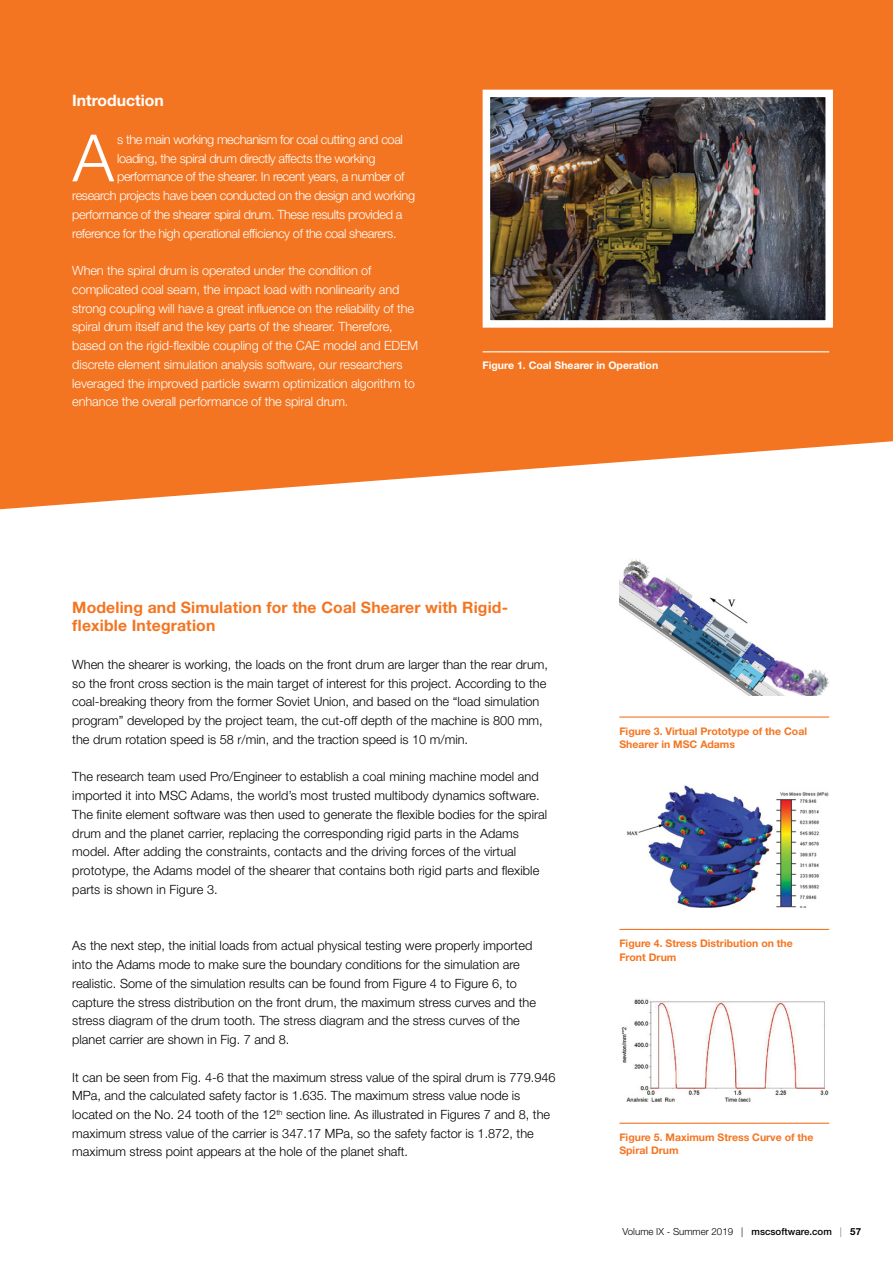
<style>
.page{position:relative;width:893px;height:1263px;background:#fff}
.page>*{position:absolute;margin:0;border:0;box-sizing:border-box;transform-origin:0 0}
.t1{font:300 65.25px "Helvetica Neue LT Std";color:#fff}
.t2{font:700 15.75px/18.8px "Helvetica Neue LT Std";letter-spacing:.01em;color:#f47521}
.t3{font:700 15.75px "Helvetica Neue LT Std";color:#fff}
.t4{font:300 12.75px/18.8px "Helvetica Neue LT Std";color:#000}
.t5{font:300 12.75px/18.8px "Helvetica Neue LT Std";letter-spacing:-.01em;color:#fff}
.t6{font:300 12.75px "Helvetica Neue LT Std";letter-spacing:-.03em;color:#fff}
.t7{font:700 10.5px/13.5px "Helvetica Neue LT Std";color:#f47521}
.t8{font:700 10.5px "Helvetica Neue LT Std";color:#fff}
.t9{font:300 9.75px "Helvetica Neue LT Std";color:#000}
.s1{font-weight:500}
.s2{color:#6d6e71}
.s3{font-weight:700}
</style>
<div class="page">
<svg style="left:0;top:0;width:893px;height:509px;background:#f48033"></svg>
<img style="left:492px;top:99px;width:332px;height:220px">
<div style="left:483px;top:90px;width:350px;height:238px;border:8px solid #fff"></div>
<hr style="left:483px;top:351px;width:346px;height:1px;background:#fff">
<img style="left:619px;top:559px;width:210px;height:136px">
<hr style="left:619px;top:716px;width:210px;height:2px;background:#f47521">
<img style="left:626px;top:785px;width:203px;height:122px">
<hr style="left:619px;top:929px;width:210px;height:1px;background:#f47521">
<img style="left:621px;top:999px;width:208px;height:102px">
<hr style="left:619px;top:1123px;width:210px;height:1px;background:#f47521">
<p class="t3" style="left:72px;top:91px;width:93px">Introduction</p>
<h1 class="t1" style="left:73px;top:118px;width:43px">A</h1>
<p class="t6" style="left:117px;top:131px;width:287px">s the main working mechanism for coal cutting and coal</p>
<p class="t6" style="left:117px;top:150px;width:260px">loading, the spiral drum directly affects the working</p>
<p class="t6" style="left:117px;top:169px;width:289px">performance of the shearer. In recent years, a number of</p>
<p class="t6" style="left:72px;top:188px;width:344px">research projects have been conducted on the design and working</p>
<p class="t6" style="left:72px;top:206px;width:332px">performance of the shearer spiral drum. These results provided a</p>
<p class="t6" style="left:72px;top:225px;width:326px">reference for the high operational efficiency of the coal shearers.</p>
<p class="t5" style="left:72px;top:261px;width:347px">When the spiral drum is operated under the condition of complicated coal seam, the impact load with nonlinearity and strong coupling will have a great influence on the reliability of the spiral drum itself and the key parts of the shearer. Therefore, based on the rigid-flexible coupling of the CAE model and EDEM discrete element simulation analysis software, our researchers leveraged the improved particle swarm optimization algorithm to enhance the overall performance of the spiral drum.</p>
<p class="t8" style="left:483px;top:359px;width:177px">Figure 1. Coal Shearer in Operation</p>
<p class="t2" style="left:72px;top:597px;width:437px">Modeling and Simulation for the Coal Shearer with Rigid&shy;flexible Integration</p>
<p class="t4" style="left:72px;top:655px;width:477px">When the shearer is working, the loads on the front drum are larger than the rear drum, so the front cross section is the main target of interest for this project. According to the coal-breaking theory from the former Soviet Union, and based on the “load simulation program” developed by the project team, the cut-off depth of the machine is 800 mm, the drum rotation speed is 58 r/min, and the traction speed is 10 m/min.</p>
<p class="t4" style="left:72px;top:767px;width:476px">The research team used Pro/Engineer to establish a coal mining machine model and imported it into MSC Adams, the world’s most trusted multibody dynamics software.<br>The finite element software was then used to generate the flexible bodies for the spiral drum and the planet carrier, replacing the corresponding rigid parts in the Adams model. After adding the constraints, contacts and the driving forces of the virtual prototype, the Adams model of the shearer that contains both rigid parts and flexible parts is shown in Figure 3.</p>
<p class="t4" style="left:72px;top:936px;width:465px">As the next step, the initial loads from actual physical testing were properly imported into the Adams mode to make sure the boundary conditions for the simulation are realistic. Some of the simulation results can be found from Figure 4 to Figure 6, to capture the stress distribution on the front drum, the maximum stress curves and the stress diagram of the drum tooth. The stress diagram and the stress curves of the planet carrier are shown in Fig. 7 and 8.</p>
<p class="t4" style="left:72px;top:1067px;width:485px">It can be seen from Fig. 4-6 that the maximum stress value of the spiral drum is 779.946<br>MPa, and the calculated safety factor is 1.635. The maximum stress value node is located on the No. 24 tooth of the 12<sup>th</sup> section line. As illustrated in Figures 7 and 8, the maximum stress value of the carrier is 347.17 MPa, so the safety factor is 1.872, the maximum stress point appears at the hole of the planet shaft.</p>
<p class="t7" style="left:619px;top:724px;width:189px">Figure 3. Virtual Prototype of the Coal<br>Shearer in MSC Adams</p>
<p class="t7" style="left:619px;top:936px;width:175px">Figure 4. Stress Distribution on the<br>Front Drum</p>
<p class="t7" style="left:619px;top:1130px;width:196px">Figure 5. Maximum Stress Curve of the<br>Spiral Drum</p>
<p class="t9" style="left:623px;top:1225px;width:240px">Volume IX - Summer 2019 | <span class="s1">mscsoftware.com</span> <span class="s2">|</span> <span class="s3">57</span></p>
</div>
